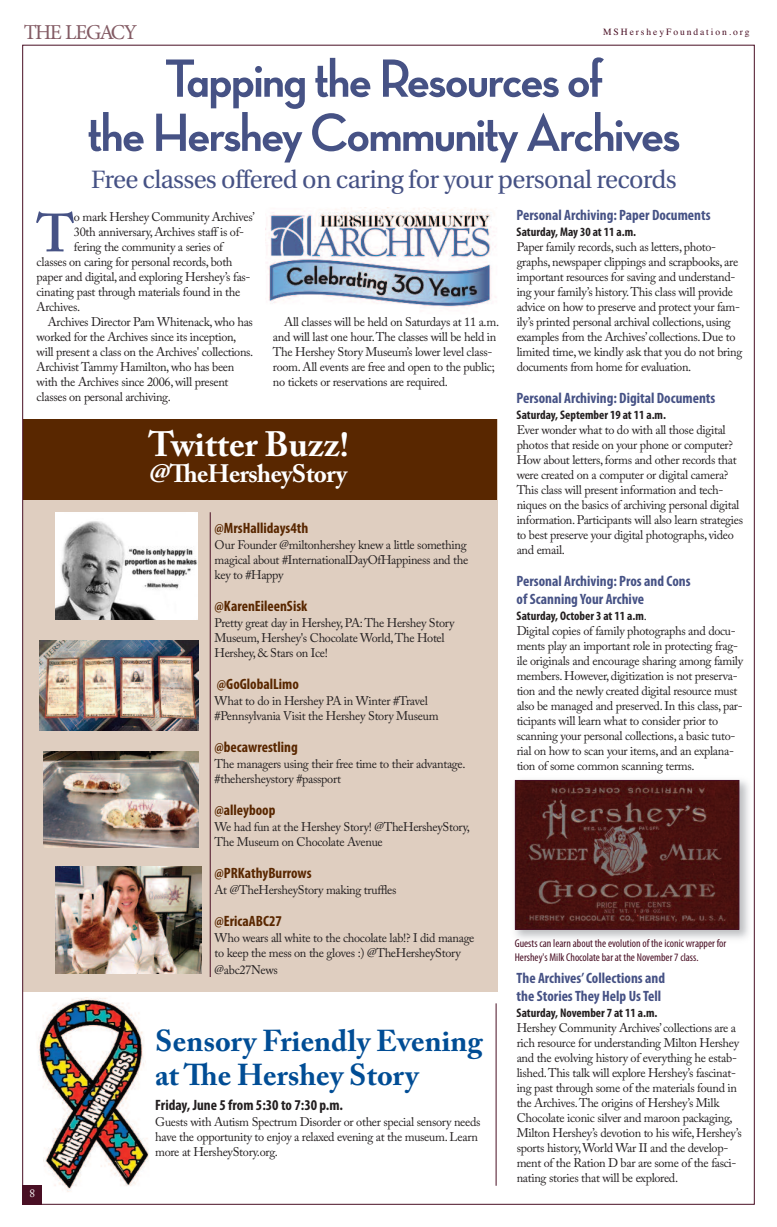
<style>
.page{position:relative;width:777px;height:1227px;background:#fff}
.page>*{position:absolute;margin:0;border:0;box-sizing:border-box;transform-origin:0 0}
.t1{font:54.75px/54.1px "Neutra Disp Bold Alt";letter-spacing:-.025em;color:#465285;text-align:center}
.t2{font:600 53.25px "Adobe Caslon Pro";color:#465285}
.t3{font:700 35px "Adobe Caslon Pro";color:#fff}
.t4{font:700 30px/33.8px "Adobe Caslon Pro";color:#014d95}
.t5{font:25px "Utopia";letter-spacing:-.025em;color:#465285}
.t6{font:700 25px "Adobe Caslon Pro";letter-spacing:-.025em;color:#fff}
.t7{font:21.25px "Minion Pro";letter-spacing:-.08em;color:#835b64}
.t8{font:700 condensed 15px/18px "Myriad Pro";color:#465285}
.t9{font:700 condensed 15px "Myriad Pro";color:#592700}
.t10{font:700 condensed 15px "Myriad Pro";color:#231f20}
.t11{font:12.5px/15px "Adobe Caslon Pro";letter-spacing:-.025em;color:#231f20}
.t12{font:700 condensed 12.5px "Myriad Pro";color:#231f20}
.t13{font:condensed 11.25px/13.5px "Myriad Pro";color:#490f24}
.t14{font:11.25px "Adobe Caslon Pro";color:#fff}
.t15{font:9.5px "Times";letter-spacing:.2em;color:#490f24}
.s1{font-family:"Adobe Caslon Pro";font-weight:400;font-stretch:normal}
</style>
<div class="page">
<div style="left:22px;top:1184px;width:20px;height:20px;background:#490f24"></div>
<div style="left:23px;top:419px;width:474px;height:572px;background:#dfcec0"></div>
<img style="left:265px;top:208px;width:231px;height:99px">
<img style="left:55px;top:513px;width:142px;height:106px">
<img style="left:39px;top:640px;width:159px;height:90px">
<img style="left:43px;top:751px;width:156px;height:96px">
<img style="left:56px;top:866px;width:145px;height:107px">
<hr style="left:210px;top:512px;width:1px;height:464px;background:#490f24">
<div style="left:23px;top:419px;width:473px;height:81px;background:#592700"></div>
<img style="left:514px;top:774px;width:241px;height:171px">
<img style="left:517px;top:782px;width:220px;height:145px">
<div style="left:515px;top:780px;width:224px;height:149px;border:1px solid #490f24"></div>
<img style="left:34px;top:997px;width:115px;height:195px">
<hr style="left:495px;top:1003px;width:1px;height:182px;background:#490f24">
<h3 class="t7" style="left:24px;top:24px;width:115px">THE LEGACY</h3>
<p class="t15" style="left:603px;top:26px;width:148px">MSHersheyFoundation.org</p>
<h1 class="t1" style="left:87px;top:51px;width:594px">Tapping the Resources of<br>the Hershey Community Archives</h1>
<h3 class="t5" style="left:91px;top:170px;width:587px">Free classes offered on caring for your personal records</h3>
<h2 class="t2" style="left:37px;top:213px;width:39px">T</h2>
<p class="t11" style="left:74px;top:211px;width:182px">o mark Hershey Community Archives’</p>
<p class="t11" style="left:74px;top:226px;width:172px">30th anniversary, Archives staff is of-</p>
<p class="t11" style="left:74px;top:241px;width:150px">fering the community a series of</p>
<p class="t11" style="left:37px;top:256px;width:197px">classes on caring for personal records, both</p>
<p class="t11" style="left:37px;top:271px;width:215px">paper and digital, and exploring Hershey’s fas-</p>
<p class="t11" style="left:37px;top:286px;width:205px">cinating past through materials found in the</p>
<p class="t11" style="left:37px;top:301px;width:45px">Archives.</p>
<p class="t11" style="left:48px;top:316px;width:206px">Archives Director Pam Whitenack, who has</p>
<p class="t11" style="left:37px;top:331px;width:201px">worked for the Archives since its inception,</p>
<p class="t11" style="left:37px;top:346px;width:218px">will present a class on the Archives' collections.</p>
<p class="t11" style="left:37px;top:361px;width:199px">Archivist Tammy Hamilton, who has been</p>
<p class="t11" style="left:37px;top:376px;width:193px">with the Archives since 2006, will present</p>
<p class="t11" style="left:37px;top:391px;width:136px">classes on personal archiving.</p>
<p class="t11" style="left:273px;top:316px;width:227px;text-indent:11px">All classes will be held on Saturdays at 11 a.m. and will last one hour.The classes will be held in The Hershey Story Museum’s lower level class&shy;room. All events are free and open to the public; no tickets or reservations are required.</p>
<h3 class="t3" style="left:148px;top:430px;width:202px">Twitter Buzz!</h3>
<h3 class="t6" style="left:150px;top:463px;width:198px">@TheHersheyStory</h3>
<p class="t9" style="left:214px;top:522px;width:95px">@MrsHallidays4th</p>
<p class="t11" style="left:214px;top:538px;width:255px">Our Founder @miltonhershey knew a little something magical about #InternationalDayOfHappiness and the key to #Happy</p>
<p class="t9" style="left:214px;top:600px;width:94px">@KarenEileenSisk</p>
<p class="t11" style="left:214px;top:616px;width:241px">Pretty great day in Hershey, PA:The Hershey Story<br>Museum, Hershey's Chocolate World,The Hotel<br>Hershey, &amp; Stars on Ice!</p>
<p class="t9" style="left:217px;top:678px;width:83px">@GoGlobalLimo</p>
<p class="t11" style="left:214px;top:694px;width:225px">What to do in Hershey PA in Winter #Travel #Pennsylvania Visit the Hershey Story Museum</p>
<p class="t9" style="left:214px;top:741px;width:85px">@becawrestling</p>
<p class="t11" style="left:214px;top:757px;width:252px">The managers using their free time to their advantage. #thehersheystory #passport</p>
<p class="t9" style="left:214px;top:804px;width:62px">@alleyboop</p>
<p class="t11" style="left:214px;top:820px;width:257px">We had fun at the Hershey Story! @TheHersheyStory,<br>The Museum on Chocolate Avenue</p>
<p class="t9" style="left:214px;top:867px;width:98px">@PRKathyBurrows</p>
<p class="t11" style="left:214px;top:883px;width:183px">At @TheHersheyStory making truffles</p>
<p class="t9" style="left:214px;top:915px;width:69px">@EricaABC27</p>
<p class="t11" style="left:214px;top:931px;width:261px">Who wears all white to the chocolate lab!? I did manage to keep the mess on the gloves :) @TheHersheyStory</p>
<p class="t11" style="left:214px;top:963px;width:65px">@abc27News</p>
<p class="t14" style="left:29px;top:1189px;width:7px">8</p>
<h3 class="t4" style="left:155px;top:1027px;width:328px">Sensory Friendly Evening atThe Hershey Story</h3>
<p class="t10" style="left:155px;top:1099px;width:189px">Friday, June 5 from 5:30 to 7:30 p.m.</p>
<p class="t11" style="left:155px;top:1115px;width:327px">Guests with Autism Spectrum Disorder or other special sensory needs have the opportunity to enjoy a relaxed evening at the museum. Learn more at HersheyStory.org.</p>
<p class="t8" style="left:516px;top:207px;width:195px">Personal Archiving: Paper Documents</p>
<p class="t12" style="left:516px;top:227px;width:121px">Saturday, May 30 at 11 a.m.</p>
<p class="t11" style="left:516px;top:240px;width:227px">Paper family records, such as letters, photo&shy;graphs, newspaper clippings and scrapbooks, are important resources for saving and understand&shy;ing your family’s history.This class will provide advice on how to preserve and protect your fam&shy;ily’s printed personal archival collections, using examples from the Archives’ collections. Due to limited time, we kindly ask that you do not bring documents from home for evaluation.</p>
<p class="t8" style="left:516px;top:390px;width:200px">Personal Archiving: Digital Documents</p>
<p class="t12" style="left:516px;top:410px;width:151px">Saturday, September 19 at 11 a.m.</p>
<p class="t11" style="left:516px;top:424px;width:228px">Ever wonder what to do with all those digital photos that reside on your phone or computer?<br>How about letters, forms and other records that were created on a computer or digital camera?<br>This class will present information and tech&shy;niques on the basics of archiving personal digital information. Participants will also learn strategies to best preserve your digital photographs, video and email.</p>
<p class="t8" style="left:516px;top:573px;width:175px">Personal Archiving: Pros and Cons of Scanning Your Archive</p>
<p class="t12" style="left:516px;top:611px;width:132px">Saturday, October 3 at 11 a.m<span class="s1">.</span></p>
<p class="t11" style="left:516px;top:625px;width:228px">Digital copies of family photographs and docu&shy;ments play an important role in protecting frag&shy;ile originals and encourage sharing among family members. However, digitization is not preserva&shy;tion and the newly created digital resource must also be managed and preserved. In this class, par&shy;ticipants will learn what to consider prior to scanning your personal collections, a basic tuto&shy;rial on how to scan your items, and an explana&shy;tion of some common scanning terms.</p>
<p class="t13" style="left:514px;top:937px;width:213px">Guests can learn about the evolution of the iconic wrapper for<br>Hershey's Milk Chocolate bar at the November 7 class.</p>
<p class="t8" style="left:516px;top:969px;width:150px">The Archives’Collections and the StoriesThey Help UsTell</p>
<p class="t12" style="left:516px;top:1008px;width:142px">Saturday, November 7 at 11 a.m.</p>
<p class="t11" style="left:516px;top:1021px;width:226px">Hershey Community Archives’ collections are a rich resource for understanding Milton Hershey and the evolving history of everything he estab&shy;lished.This talk will explore Hershey’s fascinat&shy;ing past through some of the materials found in the Archives.The origins of Hershey’s Milk Chocolate iconic silver and maroon packaging, Milton Hershey’s devotion to his wife, Hershey’s sports history,World War II and the develop&shy;ment of the Ration D bar are some of the fasci&shy;nating stories that will be explored.</p>
</div>
